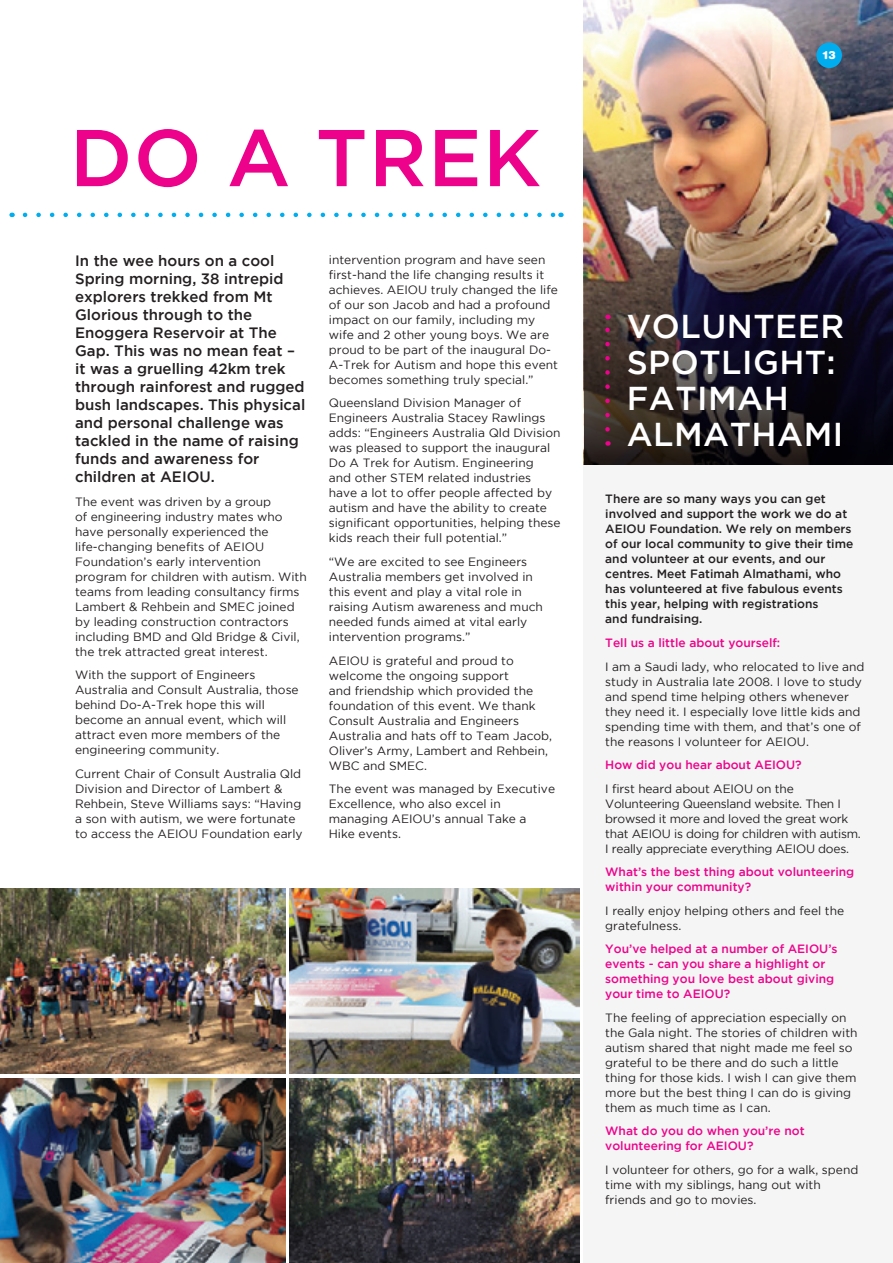
<style>
.page{position:relative;width:893px;height:1263px;background:#fff}
.page>*{position:absolute;margin:0;border:0;box-sizing:border-box;transform-origin:0 0}
.t1{font:500 80.25px "Gotham";letter-spacing:.015em;color:#ed028c}
.t2{font:500 33px/36px "Gotham";letter-spacing:.015em;color:#fff}
.t3{font:500 15px/18px "Gotham";color:#231f20}
.t4{font:12px/15px "Gotham";color:#231f20}
.t5{font:500 12px/15px "Gotham";color:#231f20}
.t6{font:500 12px/15px "Gotham";color:#ed028c}
.t7{font:12px/15px "Gotham";letter-spacing:-.02em;color:#231f20}
.t8{font:900 11.25px "Helvetica Rounded";color:#fff}
</style>
<div class="page">
<div style="left:584px;top:0;width:309px;height:1263px;background:#f4f5f4"></div>
<img style="left:584px;top:0;width:309px;height:215px">
<img style="left:584px;top:215px;width:309px;height:249px">
<svg style="left:605px;top:315px;width:5px;height:114px"></svg>
<div style="left:816px;top:43px;width:26px;height:25px;background:#00aeef;border-radius:50%"></div>
<svg style="left:25px;top:213px;width:529px;height:4px"></svg>
<img style="left:0;top:889px;width:286px;height:185px">
<img style="left:290px;top:889px;width:290px;height:185px">
<img style="left:290px;top:1078px;width:290px;height:185px">
<img style="left:0;top:1078px;width:286px;height:185px">
<h1 class="t1" style="left:70px;top:112px;width:473px">DO A TREK</h1>
<p class="t3" style="left:75px;top:251px;width:232px">In the wee hours on a cool<br>Spring morning, 38 intrepid explorers trekked from Mt<br>Glorious through to the<br>Enoggera Reservoir at The<br>Gap. This was no mean feat – it was a gruelling 42km trek through rainforest and rugged bush landscapes. This physical and personal challenge was tackled in the name of raising funds and awareness for children at AEIOU.</p>
<p class="t4" style="left:75px;top:494px;width:233px">The event was driven by a group<br>of engineering industry mates who have personally experienced the life-changing benefits of AEIOU Foundation’s early intervention program for children with autism. With teams from leading consultancy firms Lambert &amp; Rehbein and SMEC joined by leading construction contractors including BMD and Qld Bridge &amp; Civil, the trek attracted great interest.</p>
<p class="t4" style="left:75px;top:667px;width:225px">With the support of Engineers<br>Australia and Consult Australia, those behind Do-A-Trek hope this will become an annual event, which will attract even more members of the engineering community.</p>
<p class="t4" style="left:75px;top:766px;width:229px">Current Chair of Consult Australia Qld Division and Director of Lambert &amp; Rehbein, Steve Williams says: “Having a son with autism, we were fortunate to access the AEIOU Foundation early</p>
<p class="t4" style="left:329px;top:252px;width:231px">intervention program and have seen first-hand the life changing results it achieves. AEIOU truly changed the life of our son Jacob and had a profound impact on our family, including my wife and 2 other young boys. We are proud to be part of the inaugural Do-A-Trek for Autism and hope this event becomes something truly special.”</p>
<p class="t4" style="left:329px;top:395px;width:233px">Queensland Division Manager of Engineers Australia Stacey Rawlings adds: “Engineers Australia Qld Division was pleased to support the inaugural Do A Trek for Autism. Engineering<br>and other STEM related industries have a lot to offer people affected by autism and have the ability to create significant opportunities, helping these kids reach their full potential.”</p>
<p class="t4" style="left:329px;top:554px;width:216px">“We are excited to see Engineers<br>Australia members get involved in this event and play a vital role in raising Autism awareness and much needed funds aimed at vital early intervention programs.”</p>
<p class="t4" style="left:329px;top:652px;width:225px">AEIOU is grateful and proud to welcome the ongoing support<br>and friendship which provided the foundation of this event. We thank<br>Consult Australia and Engineers<br>Australia and hats off to Team Jacob,<br>Oliver’s Army, Lambert and Rehbein,<br>WBC and SMEC.</p>
<p class="t4" style="left:329px;top:781px;width:228px">The event was managed by Executive<br>Excellence, who also excel in managing AEIOU’s annual Take a<br>Hike events.</p>
<p class="t8" style="left:822px;top:47px;width:15px">13</p>
<h2 class="t2" style="left:627px;top:307px;width:219px">VOLUNTEER<br>SPOTLIGHT:<br>FATIMAH<br>ALMATHAMI</h2>
<p class="t5" style="left:605px;top:491px;width:250px">There are so many ways you can get involved and support the work we do at AEIOU Foundation. We rely on members of our local community to give their time and volunteer at our events, and our centres. Meet Fatimah Almathami, who has volunteered at five fabulous events this year, helping with registrations<br>and fundraising.</p>
<p class="t6" style="left:605px;top:635px;width:177px">Tell us a little about yourself:</p>
<p class="t4" style="left:605px;top:658px;width:261px">I am a Saudi lady, who relocated to live and study in Australia late 2008. I love to study and spend time helping others whenever they need it. I especially love little kids and spending time with them, and that’s one of the reasons I volunteer for AEIOU.</p>
<p class="t6" style="left:605px;top:757px;width:198px">How did you hear about AEIOU?</p>
<p class="t7" style="left:605px;top:781px;width:257px">I first heard about AEIOU on the Volunteering Queensland website. Then I browsed it more and loved the great work that AEIOU is doing for children with autism.<br>I really appreciate everything AEIOU does.</p>
<p class="t6" style="left:605px;top:864px;width:251px">What’s the best thing about volunteering within your community?</p>
<p class="t4" style="left:605px;top:903px;width:240px">I really enjoy helping others and feel the gratefulness.</p>
<p class="t6" style="left:605px;top:941px;width:234px">You’ve helped at a number of AEIOU’s events - can you share a highlight or something you love best about giving your time to AEIOU?</p>
<p class="t4" style="left:605px;top:1010px;width:254px">The feeling of appreciation especially on the Gala night. The stories of children with autism shared that night made me feel so grateful to be there and do such a little thing for those kids. I wish I can give them more but the best thing I can do is giving them as much time as I can.</p>
<p class="t6" style="left:605px;top:1123px;width:201px">What do you do when you’re not volunteering for AEIOU?</p>
<p class="t4" style="left:605px;top:1162px;width:255px">I volunteer for others, go for a walk, spend time with my siblings, hang out with friends and go to movies.</p>
</div>
